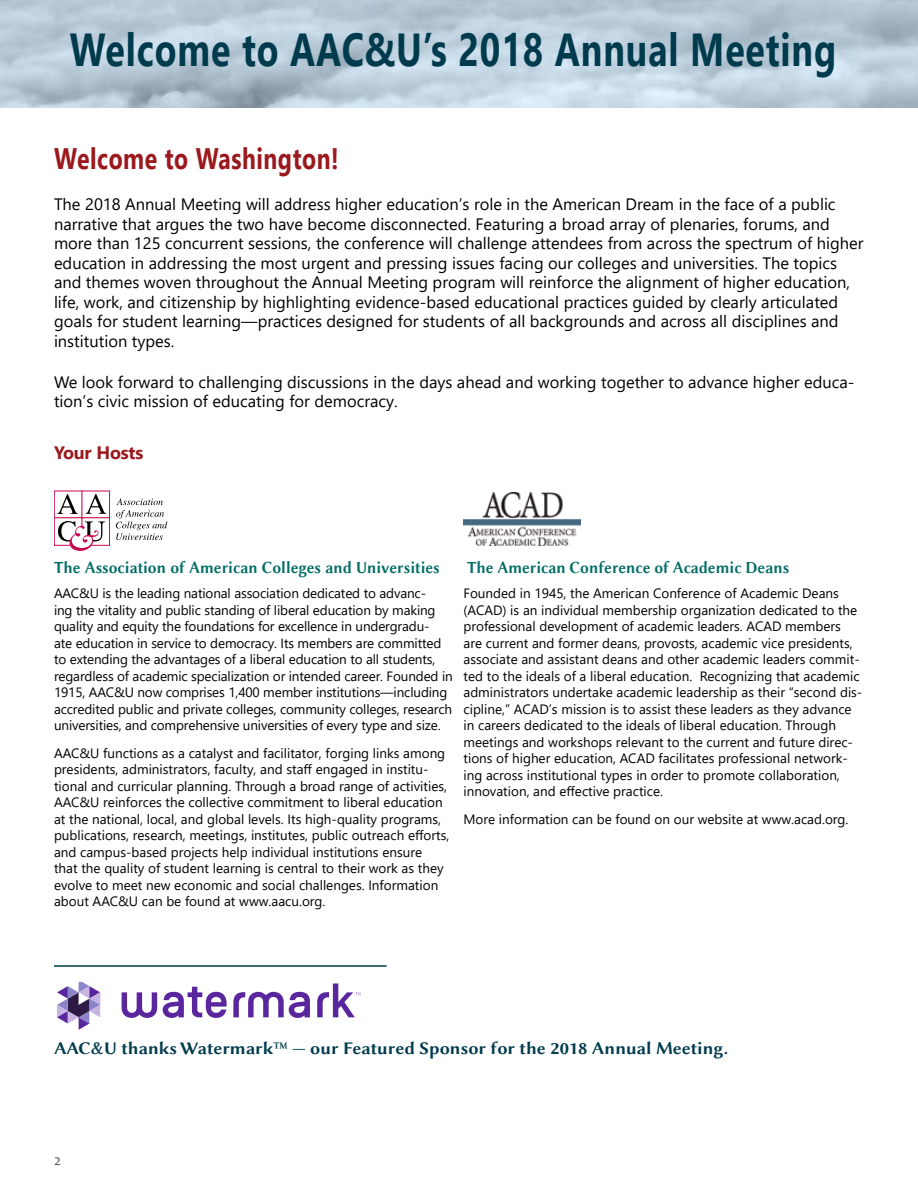
<style>
.page{position:relative;width:918px;height:1188px;background:#fff}
.page>*{position:absolute;margin:0;border:0;box-sizing:border-box;transform-origin:0 0}
.t1{font:700 46.2px "Segoe UI";letter-spacing:.025em;color:#003b4d;scale:.77 1}
.t2{font:700 29.7px "Segoe UI";letter-spacing:.025em;color:#9b181c;scale:.77 1}
.t3{font:18px "Lin Biolinum B";color:#003b4d}
.t4{font:700 18px "Segoe UI";letter-spacing:-.01em;color:#9b181c}
.t5{font:17.25px "Lin Biolinum B";color:#006d66;scale:.9 1}
.t6{font:16.5px/19.5px "Segoe UI";color:#000}
.t7{font:15px "Candara";color:#58595b}
.t8{font:13.5px/16.5px "Segoe UI";color:#000}
</style>
<div class="page">
<svg style="left:116px;top:498px;width:51px;height:42px"></svg>
<svg style="left:54px;top:491px;width:56px;height:60px"></svg>
<svg style="left:57px;top:982px;width:43px;height:48px"></svg>
<svg style="left:122px;top:983px;width:238px;height:35px"></svg>
<hr style="left:54px;top:965px;width:333px;height:2px;background:#003b4d">
<img style="left:464px;top:492px;width:116px;height:54px">
<h1 class="t1" style="left:70px;top:6px;width:997px">Welcome to AAC&amp;U’s 2018 Annual Meeting</h1>
<h2 class="t2" style="left:54px;top:131px;width:371px">Welcome to Washington!</h2>
<p class="t6" style="left:54px;top:193px;width:811px">The 2018 Annual Meeting will address higher education’s role in the American Dream in the face of a public narrative that argues the two have become disconnected. Featuring a broad array of plenaries, forums, and more than 125 concurrent sessions, the conference will challenge attendees from across the spectrum of higher education in addressing the most urgent and pressing issues facing our colleges and universities. The topics and themes woven throughout the Annual Meeting program will reinforce the alignment of higher education, life, work, and citizenship by highlighting evidence-based educational practices guided by clearly articulated goals for student learning—practices designed for students of all backgrounds and across all disciplines and institution types.</p>
<p class="t6" style="left:54px;top:371px;width:802px">We look forward to challenging discussions in the days ahead and working together to advance higher educa&shy;tion’s civic mission of educating for democracy.</p>
<h3 class="t4" style="left:54px;top:435px;width:91px">Your Hosts</h3>
<p class="t5" style="left:54px;top:556px;width:430px">The Association of American Colleges and Universities</p>
<p class="t8" style="left:54px;top:584px;width:400px">AAC&amp;U is the leading national association dedicated to advanc-<br>ing the vitality and public standing of liberal education by making quality and equity the foundations for excellence in undergradu-<br>ate education in service to democracy. Its members are committed to extending the advantages of a liberal education to all students, regardless of academic specialization or intended career. Founded in 1915, AAC&amp;U now comprises 1,400 member institutions—including accredited public and private colleges, community colleges, research universities, and comprehensive universities of every type and size.</p>
<p class="t8" style="left:54px;top:743px;width:397px">AAC&amp;U functions as a catalyst and facilitator, forging links among presidents, administrators, faculty, and staff engaged in institu&shy;tional and curricular planning. Through a broad range of activities, AAC&amp;U reinforces the collective commitment to liberal education at the national, local, and global levels. Its high-quality programs, publications, research, meetings, institutes, public outreach efforts, and campus-based projects help individual institutions ensure<br>that the quality of student learning is central to their work as they evolve to meet new economic and social challenges. Information about AAC&amp;U can be found at www.aacu.org.</p>
<p class="t5" style="left:467px;top:556px;width:360px">The American Conference of Academic Deans</p>
<p class="t8" style="left:464px;top:584px;width:400px">Founded in 1945, the American Conference of Academic Deans (ACAD) is an individual membership organization dedicated to the professional development of academic leaders. ACAD members are current and former deans, provosts, academic vice presidents, associate and assistant deans and other academic leaders commit&shy;ted to the ideals of a liberal education. Recognizing that academic administrators undertake academic leadership as their “second dis&shy;cipline,” ACAD’s mission is to assist these leaders as they advance in careers dedicated to the ideals of liberal education. Through meetings and workshops relevant to the current and future direc&shy;tions of higher education, ACAD facilitates professional network&shy;ing across institutional types in order to promote collaboration, innovation, and effective practice.</p>
<p class="t8" style="left:464px;top:809px;width:387px">More information can be found on our website at www.acad.org.</p>
<h3 class="t3" style="left:54px;top:1036px;width:676px">AAC&amp;U thanks Watermark™ — our Featured Sponsor for the 2018 Annual Meeting.</h3>
<p class="t7" style="left:54px;top:1151px;width:8px">2</p>
</div>
